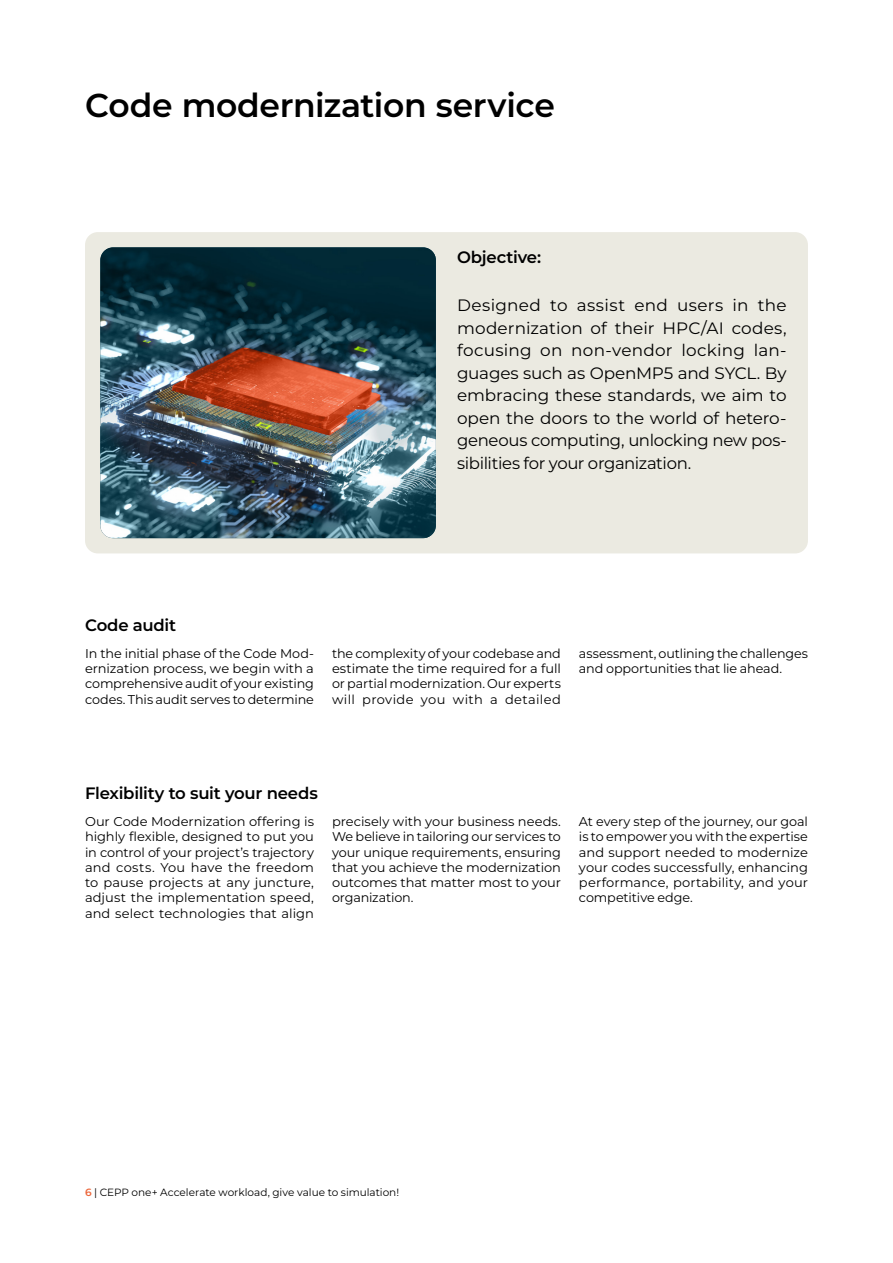
<style>
.page{position:relative;width:893px;height:1263px;background:#fff}
.page>*{position:absolute;margin:0;border:0;box-sizing:border-box;transform-origin:0 0}
.t1{font:600 33px "Montserrat";letter-spacing:-.01em;color:#000}
.t2{font:16.5px/22.5px "Montserrat";letter-spacing:-.02em;color:#000;text-align:justify}
.t3{font:600 16.5px "Montserrat";letter-spacing:-.015em;color:#000}
.t4{font:12.75px/15.3px "Montserrat";letter-spacing:-.005em;color:#000;text-align:justify}
.t5{font:10.5px "Montserrat";color:#000}
.s1{font-weight:600;color:#ec683d}
</style>
<div class="page">
<div style="left:85px;top:232px;width:723px;height:321px;background:#ebeae1;border-radius:13px"></div>
<img style="left:100px;top:247px;width:336px;height:291px">
<h1 class="t1" style="left:85px;top:83px;width:471px">Code modernization service</h1>
<p class="t3" style="left:85px;top:614px;width:93px">Code audit</p>
<p class="t3" style="left:457px;top:247px;width:85px">Objective:</p>
<p class="t2" style="left:457px;top:294px;width:331px">Designed to assist end users in the modernization of their HPC/AI codes, focusing on non-vendor locking lan&shy;guages such as OpenMP5 and SYCL. By embracing these standards, we aim to open the doors to the world of hetero&shy;geneous computing, unlocking new pos&shy;sibilities for your organization.</p>
<p class="t4" style="left:85px;top:645px;width:230px">In the initial phase of the Code Mod&shy;ernization process, we begin with a comprehensive audit of your existing codes. This audit serves to determine</p>
<p class="t4" style="left:332px;top:645px;width:230px">the complexity of your codebase and estimate the time required for a full or partial modernization. Our experts will provide you with a detailed</p>
<p class="t4" style="left:579px;top:645px;width:230px">assessment, outlining the challenges and opportunities that lie ahead.</p>
<p class="t3" style="left:85px;top:782px;width:234px">Flexibility to suit your needs</p>
<p class="t4" style="left:85px;top:813px;width:230px">Our Code Modernization offering is highly flexible, designed to put you in control of your project’s trajectory and costs. You have the freedom to pause projects at any juncture, adjust the implementation speed, and select technologies that align</p>
<p class="t4" style="left:332px;top:813px;width:230px">precisely with your business needs.<br>We believe in tailoring our services to your unique requirements, ensuring that you achieve the modernization outcomes that matter most to your organization.</p>
<p class="t4" style="left:579px;top:813px;width:230px">At every step of the journey, our goal is to empower you with the expertise and support needed to modernize your codes successfully, enhancing performance, portability, and your competitive edge.</p>
<p class="t5" style="left:85px;top:1185px;width:316px"><span class="s1">6</span> | CEPP one+ Accelerate workload, give value to simulation!</p>
</div>
